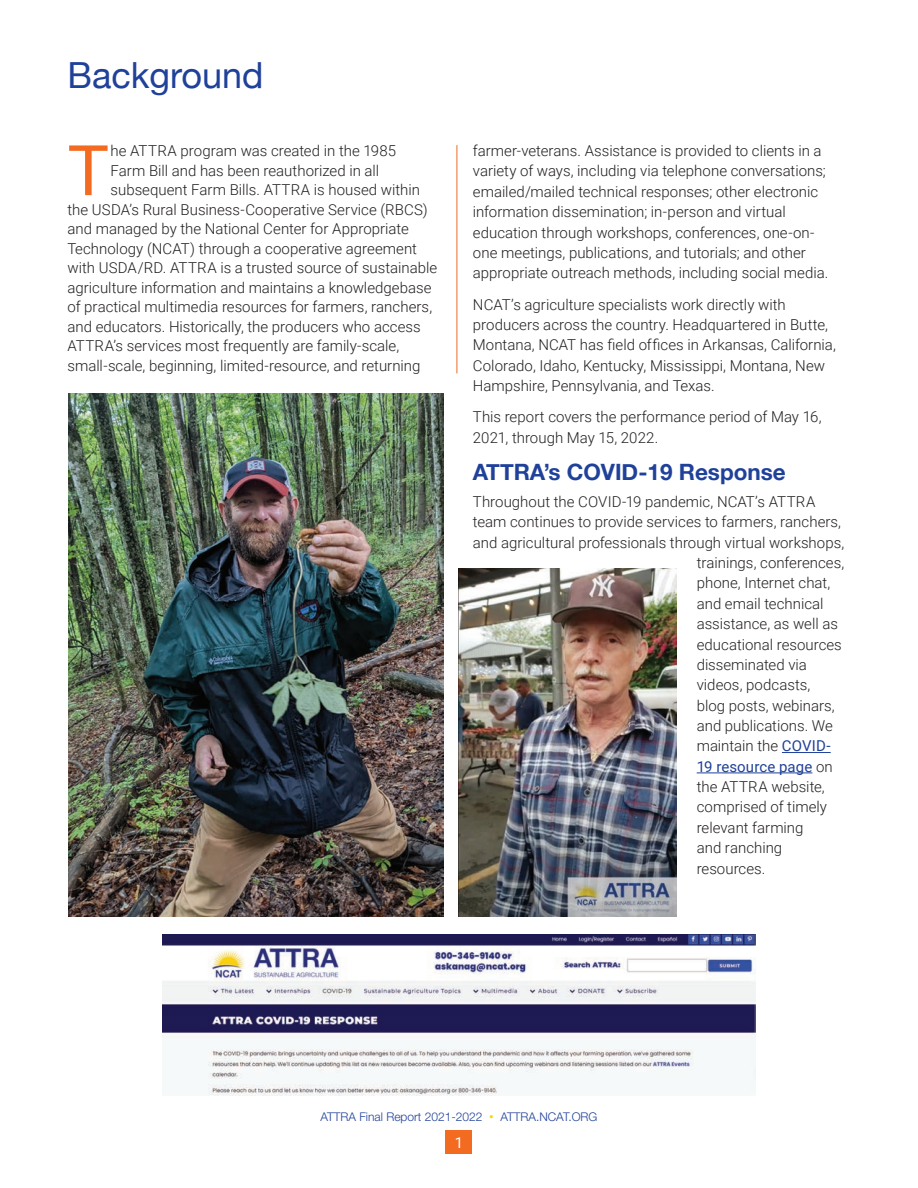
<style>
.page{position:relative;width:918px;height:1188px;background:#fff}
.page>*{position:absolute;margin:0;border:0;box-sizing:border-box;transform-origin:0 0}
.t1{font:69.9px "Roboto";color:#f36a21}
.t2{font:36px "Helvetica Neue";color:#20419a}
.t3{font:700 22.5px "Helvetica Neue";color:#20419a}
.t4{font:300 15px/20.4px "Roboto";color:#231f20}
.t5{font:15px "Roboto";letter-spacing:.005em;color:#20419a}
.t6{font:15px "Roboto";color:#fff}
.t7{font:300 12px "Helvetica Neue LT Std";color:#20419a}
.s1{font-weight:400;color:#20419a}
.s2{font-weight:300;color:#231f20}
.s3{font-family:"Roboto";font-weight:900;color:#fed105}
</style>
<div class="page">
<div style="left:445px;top:1130px;width:27px;height:24px;background:#f36a21"></div>
<hr style="left:782px;top:752px;width:49px;height:1px;background:#20419a">
<hr style="left:697px;top:773px;width:115px;height:1px;background:#20419a">
<hr style="left:457px;top:145px;width:1px;height:228px;background:#f36a21">
<img style="left:68px;top:394px;width:375px;height:522px">
<img style="left:459px;top:568px;width:217px;height:348px">
<img style="left:163px;top:934px;width:592px;height:162px">
<h2 class="t2" style="left:68px;top:54px;width:198px">Background</h2>
<h1 class="t1" style="left:68px;top:121px;width:43px">T</h1>
<p class="t4" style="left:111px;top:140px;width:287px">he ATTRA program was created in the 1985</p>
<p class="t4" style="left:111px;top:160px;width:270px">Farm Bill and has been reauthorized in all</p>
<p class="t4" style="left:111px;top:179px;width:311px">subsequent Farm Bills. ATTRA is housed within</p>
<p class="t4" style="left:67px;top:199px;width:362px">the USDA’s Rural Business-Cooperative Service (RBCS)</p>
<p class="t4" style="left:67px;top:218px;width:343px">and managed by the National Center for Appropriate</p>
<p class="t4" style="left:67px;top:238px;width:351px">Technology (NCAT) through a cooperative agreement</p>
<p class="t4" style="left:67px;top:257px;width:371px">with USDA/RD. ATTRA is a trusted source of sustainable</p>
<p class="t4" style="left:67px;top:277px;width:365px">agriculture information and maintains a knowledgebase</p>
<p class="t4" style="left:67px;top:296px;width:366px">of practical multimedia resources for farmers, ranchers,</p>
<p class="t4" style="left:67px;top:316px;width:355px">and educators. Historically, the producers who access</p>
<p class="t4" style="left:67px;top:335px;width:333px">ATTRA’s services most frequently are family-scale,</p>
<p class="t4" style="left:67px;top:355px;width:355px">small-scale, beginning, limited-resource, and returning</p>
<p class="t4" style="left:473px;top:140px;width:357px">farmer-veterans. Assistance is provided to clients in a variety of ways, including via telephone conversations; emailed/mailed technical responses; other electronic information dissemination; in-person and virtual education through workshops, conferences, one-on&shy;one meetings, publications, and tutorials; and other appropriate outreach methods, including social media.</p>
<p class="t4" style="left:473px;top:293px;width:365px">NCAT’s agriculture specialists work directly with producers across the country. Headquartered in Butte, Montana, NCAT has field offices in Arkansas, California, Colorado, Idaho, Kentucky, Mississippi, Montana, New Hampshire, Pennsylvania, and Texas.</p>
<p class="t4" style="left:473px;top:406px;width:350px">This report covers the performance period of May 16,<br>2021, through May 15, 2022.</p>
<h3 class="t3" style="left:473px;top:458px;width:314px">ATTRA’s COVID-19 Response</h3>
<p class="t4" style="left:473px;top:491px;width:344px">Throughout the COVID-19 pandemic, NCAT’s ATTRA</p>
<p class="t4" style="left:473px;top:511px;width:370px">team continues to provide services to farmers, ranchers,</p>
<p class="t4" style="left:473px;top:532px;width:373px">and agricultural professionals through virtual workshops,</p>
<p class="t4" style="left:697px;top:552px;width:149px">trainings, conferences,</p>
<p class="t4" style="left:697px;top:572px;width:135px">phone, Internet chat,</p>
<p class="t4" style="left:697px;top:593px;width:128px">and email technical</p>
<p class="t4" style="left:697px;top:613px;width:143px">assistance, as well as</p>
<p class="t4" style="left:697px;top:633px;width:147px">educational resources</p>
<p class="t4" style="left:697px;top:654px;width:112px">disseminated via</p>
<p class="t4" style="left:697px;top:674px;width:115px">videos, podcasts,</p>
<p class="t4" style="left:697px;top:695px;width:140px">blog posts, webinars,</p>
<p class="t4" style="left:697px;top:715px;width:138px">and publications. We</p>
<p class="t4" style="left:697px;top:735px;width:136px">maintain the <span class="s1">COVID-</span></p>
<p class="t5" style="left:697px;top:756px;width:138px">19 resource page <span class="s2">on</span></p>
<p class="t4" style="left:697px;top:776px;width:130px">the ATTRA website,</p>
<p class="t4" style="left:697px;top:796px;width:132px">comprised of timely</p>
<p class="t4" style="left:697px;top:817px;width:108px">relevant farming</p>
<p class="t4" style="left:697px;top:837px;width:87px">and ranching</p>
<p class="t4" style="left:697px;top:857px;width:70px">resources.</p>
<p class="t7" style="left:320px;top:1109px;width:279px">ATTRA Final Report 2021-2022 <span class="s3">ꞏ</span> ATTRA.NCAT.ORG</p>
<p class="t6" style="left:455px;top:1132px;width:10px">1</p>
</div>
